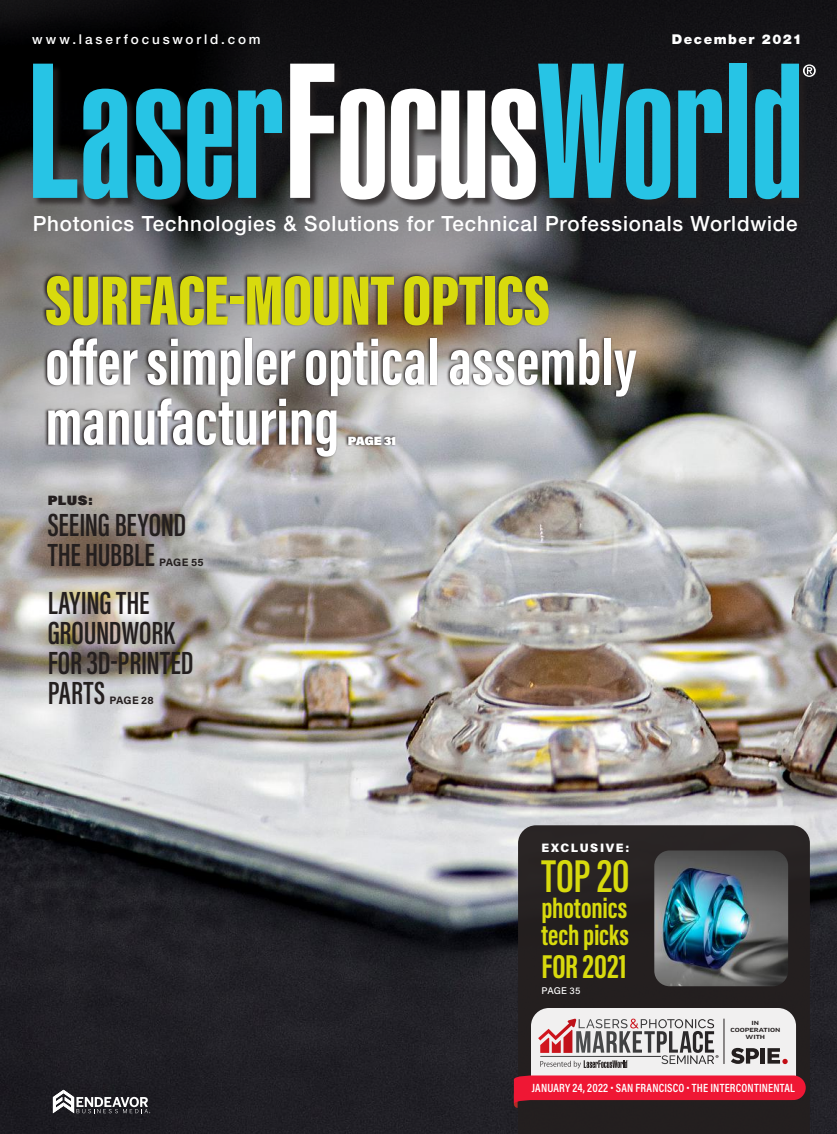
<style>
.page{position:relative;width:837px;height:1134px;background:#fff}
.page>*{position:absolute;margin:0;border:0;box-sizing:border-box;transform-origin:0 0}
.t1{font:900 72px "Acumin Pro Extra Cond";letter-spacing:-.01em;color:#d8da0d}
.t2{font:700 66px/60px "Acumin Pro Extra Cond";color:#fff}
.t3{font:600 47.4px "Acumin Pro Extra Cond";color:#d8da0d}
.t4{font:700 34.05px "Acumin Pro Extra Cond";letter-spacing:.005em;color:#d8da0d}
.t5{font:600 33px/30px "Acumin Pro Extra Cond";letter-spacing:-.005em;color:#241f1f}
.t6{font:700 29.1px/27.9px "Acumin Pro Extra Cond";letter-spacing:-.005em;color:#d8da0d}
.t7{font:500 21px "Helvetica Neue LT Std";letter-spacing:.04em;color:#fff}
.t8{font:500 13.5px "Helvetica Neue LT Std";letter-spacing:.21em;color:#fff}
.t9{font:900 13.5px "Helvetica Neue LT Std";letter-spacing:.115em;color:#fff}
.t10{font:900 13.5px "Acumin Pro";color:#241f1f}
.t11{font:900 12.15px "Acumin Pro";letter-spacing:.13em;color:#fff}
.t12{font:600 12px "Acumin Pro Cond";letter-spacing:.015em;color:#fff}
.t13{font:900 12px "Acumin Pro";letter-spacing:-.02em;color:#fff}
.t14{font:700 10.8px "Acumin Pro";letter-spacing:.015em;color:#241f1f}
.t15{font:500 9.75px "Acumin Pro";letter-spacing:.015em;color:#fff}
.t16{font:500 6.3px/6.9px "Good Headline Pro Extd";letter-spacing:-.005em;color:#241f1f;text-align:center}
</style>
<div class="page">
<img style="left:0;top:698px;width:837px;height:436px">
<img style="left:0;top:0;width:837px;height:698px">
<div style="left:33px;top:64px;width:54px;height:144px;background:#241f1f;opacity:.75"></div>
<svg style="left:33px;top:64px;width:44px;height:134px;background:#1c6f81"></svg>
<div style="left:84px;top:89px;width:53px;height:120px;background:#241f1f;opacity:.75"></div>
<svg style="left:83px;top:89px;width:45px;height:110px;background:#23a0ba"></svg>
<div style="left:136px;top:89px;width:54px;height:120px;background:#241f1f;opacity:.75"></div>
<svg style="left:136px;top:89px;width:45px;height:111px;background:#2093ac"></svg>
<div style="left:188px;top:89px;width:53px;height:120px;background:#241f1f;opacity:.75"></div>
<svg style="left:187px;top:89px;width:45px;height:111px;background:#229bb5"></svg>
<div style="left:238px;top:90px;width:53px;height:118px;background:#241f1f;opacity:.75"></div>
<svg style="left:238px;top:89px;width:44px;height:109px;background:#207a8e"></svg>
<div style="left:539px;top:64px;width:94px;height:144px;background:#241f1f;opacity:.75"></div>
<div style="left:626px;top:89px;width:54px;height:120px;background:#241f1f"></div>
<div style="left:679px;top:90px;width:52px;height:118px;background:#1c1b1e"></div>
<svg style="left:678px;top:89px;width:44px;height:109px"></svg>
<div style="left:729px;top:64px;width:27px;height:144px;background:#241f1f"></div>
<div style="left:729px;top:64px;width:18px;height:134px;background:#27c4e5"></div>
<div style="left:756px;top:64px;width:52px;height:145px;background:#241f1f"></div>
<div style="left:290px;top:64px;width:54px;height:144px;background:#241f1f;opacity:.75"></div>
<svg style="left:290px;top:64px;width:44px;height:134px"></svg>
<div style="left:341px;top:89px;width:53px;height:120px;background:#241f1f;opacity:.75"></div>
<svg style="left:340px;top:89px;width:45px;height:111px"></svg>
<div style="left:391px;top:89px;width:54px;height:120px;background:#241f1f;opacity:.75"></div>
<svg style="left:391px;top:89px;width:44px;height:111px"></svg>
<div style="left:442px;top:91px;width:53px;height:118px;background:#241f1f;opacity:.75"></div>
<svg style="left:441px;top:91px;width:44px;height:108px"></svg>
<div style="left:492px;top:89px;width:53px;height:120px;background:#241f1f;opacity:.75"></div>
<svg style="left:491px;top:64px;width:179px;height:136px"></svg>
<svg style="left:755px;top:64px;width:61px;height:135px"></svg>
<div style="left:518px;top:825px;width:292px;height:309px;background:#241f1f"></div>
<svg style="left:53px;top:1090px;width:97px;height:23px"></svg>
<svg style="left:42px;top:272px;width:596px;height:186px;background:#747170"></svg>
<img style="left:654px;top:850px;width:134px;height:136px">
<div style="left:514px;top:1076px;width:294px;height:35px;background:#241f1f"></div>
<svg style="left:514px;top:1008px;width:292px;height:100px"></svg>
<hr style="left:761px;top:1048px;width:4px;height:16px;background:#241f1f">
<hr style="left:724px;top:1019px;width:1px;height:45px;background:#241f1f">
<p class="t8" style="left:32px;top:32px;width:230px">www.laserfocusworld.com</p>
<p class="t9" style="left:672px;top:32px;width:131px">December 2021</p>
<p class="t7" style="left:33px;top:211px;width:766px">Photonics Technologies &amp; Solutions for Technical Professionals Worldwide</p>
<h1 class="t1" style="left:45px;top:256px;width:507px">SURFACE-MOUNT OPTICS</h1>
<h2 class="t2" style="left:45px;top:332px;width:593px">offer simpler optical assembly manufacturing</h2>
<p class="t13" style="left:348px;top:432px;width:50px">PAGE 31</p>
<p class="t10" style="left:48px;top:491px;width:47px">PLUS:</p>
<h3 class="t5" style="left:48px;top:510px;width:140px">SEEING BEYOND<br>THE HUBBLE</h3>
<p class="t14" style="left:159px;top:555px;width:46px">PAGE 55</p>
<h3 class="t5" style="left:48px;top:588px;width:147px">LAYING THE<br>GROUNDWORK<br>FOR 3D-PRINTED<br>PARTS</h3>
<p class="t14" style="left:109px;top:693px;width:46px">PAGE 28</p>
<p class="t11" style="left:541px;top:839px;width:89px">EXCLUSIVE:</p>
<h3 class="t3" style="left:541px;top:847px;width:90px">TOP 20</h3>
<h3 class="t6" style="left:541px;top:894px;width:89px">photonics tech picks</h3>
<h3 class="t4" style="left:541px;top:946px;width:87px">FOR 2021</h3>
<p class="t15" style="left:541px;top:984px;width:41px">PAGE 35</p>
<p class="t16" style="left:730px;top:1020px;width:51px">IN<br>COOPERATION<br>WITH</p>
<p class="t12" style="left:532px;top:1080px;width:265px">JANUARY 24, 2022 • SAN FRANCISCO • THE INTERCONTINENTAL</p>
</div>
